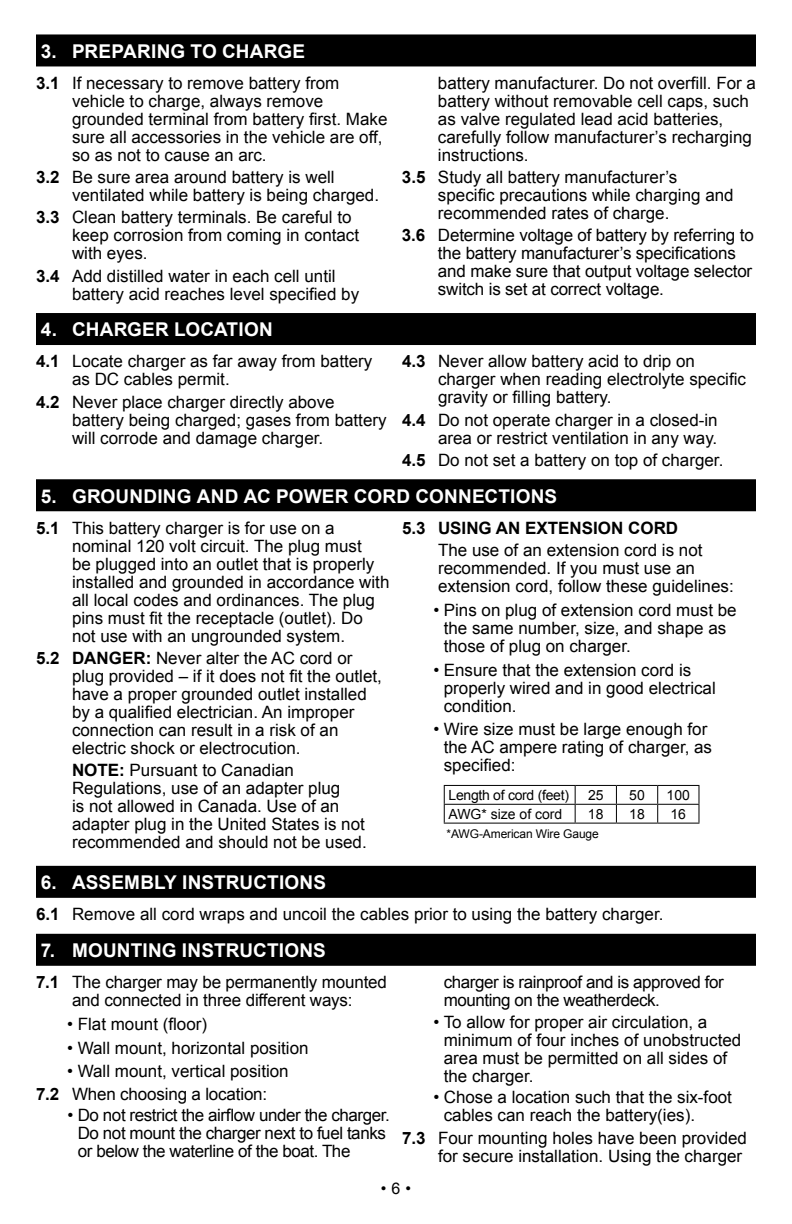
<style>
.page{position:relative;width:792px;height:1224px;background:#fff}
.page>*{position:absolute;margin:0;border:0;box-sizing:border-box;transform-origin:0 0}
.t1{font:700 19px "Arial";letter-spacing:.01em;color:#fff}
.t2{font:17px/18px "Arial";color:#000}
.t3{font:17px/18px "Arial";letter-spacing:-.025em;color:#000}
.t4{font:700 17px "Arial";color:#000}
.t5{font:16px "Arial";color:#000}
.t6{font:14px "Arial";color:#000}
.t7{font:14px "Arial";letter-spacing:-.02em;color:#000}
.t8{font:12px "Arial";letter-spacing:-.01em;color:#000}
.s1{font-weight:700}
</style>
<div class="page">
<div style="left:36px;top:34px;width:720px;height:32px;background:#000"></div>
<div style="left:36px;top:313px;width:720px;height:32px;background:#000"></div>
<div style="left:36px;top:479px;width:720px;height:32px;background:#000"></div>
<hr style="left:444px;top:823px;width:131px;height:1px;background:#000">
<hr style="left:444px;top:785px;width:131px;height:1px;background:#000">
<svg style="left:444px;top:786px;width:1px;height:37px"></svg>
<hr style="left:444px;top:804px;width:131px;height:1px;background:#000">
<hr style="left:575px;top:804px;width:41px;height:1px;background:#000">
<hr style="left:616px;top:804px;width:42px;height:1px;background:#000">
<hr style="left:658px;top:804px;width:41px;height:1px;background:#000">
<hr style="left:658px;top:785px;width:41px;height:1px;background:#000">
<svg style="left:698px;top:786px;width:1px;height:37px"></svg>
<hr style="left:658px;top:823px;width:41px;height:1px;background:#000">
<hr style="left:616px;top:785px;width:42px;height:1px;background:#000">
<svg style="left:657px;top:786px;width:1px;height:37px"></svg>
<hr style="left:616px;top:823px;width:42px;height:1px;background:#000">
<hr style="left:575px;top:785px;width:41px;height:1px;background:#000">
<svg style="left:575px;top:786px;width:1px;height:37px"></svg>
<svg style="left:616px;top:786px;width:1px;height:37px"></svg>
<hr style="left:575px;top:823px;width:41px;height:1px;background:#000">
<div style="left:36px;top:866px;width:720px;height:32px;background:#000"></div>
<div style="left:36px;top:934px;width:720px;height:32px;background:#000"></div>
<p class="t1" style="left:41px;top:39px;width:266px">3. PREPARING TO CHARGE</p>
<p class="t2" style="left:72px;top:74px;width:317px;text-indent:-36px"><span class="s1">3.1</span> If necessary to remove battery from vehicle to charge, always remove grounded terminal from battery first. Make sure all accessories in the vehicle are off, so as not to cause an arc.</p>
<p class="t2" style="left:72px;top:168px;width:309px;text-indent:-36px"><span class="s1">3.2</span> Be sure area around battery is well ventilated while battery is being charged.</p>
<p class="t2" style="left:72px;top:209px;width:289px;text-indent:-36px"><span class="s1">3.3</span> Clean battery terminals. Be careful to keep corrosion from coming in contact with eyes.</p>
<p class="t2" style="left:72px;top:267px;width:289px;text-indent:-36px"><span class="s1">3.4</span> Add distilled water in each cell until battery acid reaches level specified by</p>
<p class="t2" style="left:438px;top:74px;width:319px">battery manufacturer. Do not overfill. For a battery without removable cell caps, such as valve regulated lead acid batteries, carefully follow manufacturer’s recharging instructions.</p>
<p class="t2" style="left:438px;top:168px;width:297px;text-indent:-36px"><span class="s1">3.5</span> Study all battery manufacturer’s specific precautions while charging and recommended rates of charge.</p>
<p class="t2" style="left:438px;top:227px;width:317px;text-indent:-36px"><span class="s1">3.6</span> Determine voltage of battery by referring to the battery manufacturer’s specifications and make sure that output voltage selector switch is set at correct voltage.</p>
<p class="t1" style="left:41px;top:317px;width:233px">4. CHARGER LOCATION</p>
<p class="t2" style="left:72px;top:353px;width:302px;text-indent:-36px"><span class="s1">4.1</span> Locate charger as far away from battery as DC cables permit.</p>
<p class="t2" style="left:72px;top:393px;width:316px;text-indent:-36px"><span class="s1">4.2</span> Never place charger directly above battery being charged; gases from battery will corrode and damage charger.</p>
<p class="t2" style="left:438px;top:353px;width:310px;text-indent:-36px"><span class="s1">4.3</span> Never allow battery acid to drip on charger when reading electrolyte specific gravity or filling battery.</p>
<p class="t2" style="left:402px;top:411px;width:317px;text-align:right"><span class="s1">4.4</span> Do not operate charger in a closed-in area or restrict ventilation in any way.</p>
<p class="t2" style="left:402px;top:451px;width:323px"><span class="s1">4.5</span> Do not set a battery on top of charger.</p>
<p class="t1" style="left:41px;top:483px;width:518px">5. GROUNDING AND AC POWER CORD CONNECTIONS</p>
<p class="t2" style="left:72px;top:519px;width:319px;text-indent:-36px"><span class="s1">5.1</span> This battery charger is for use on a nominal 120 volt circuit. The plug must<br>be plugged into an outlet that is properly installed and grounded in accordance with all local codes and ordinances. The plug pins must fit the receptacle (outlet). Do not use with an ungrounded system.</p>
<p class="t2" style="left:72px;top:649px;width:311px;text-indent:-36px"><span class="s1">5.2 DANGER:</span> Never alter the AC cord or plug provided – if it does not fit the outlet, have a proper grounded outlet installed by a qualified electrician. An improper connection can result in a risk of an electric shock or electrocution.</p>
<p class="t2" style="left:72px;top:761px;width:296px"><span class="s1">NOTE:</span> Pursuant to Canadian Regulations, use of an adapter plug<br>is not allowed in Canada. Use of an adapter plug in the United States is not recommended and should not be used.</p>
<p class="t4" style="left:402px;top:516px;width:278px">5.3 USING AN EXTENSION CORD</p>
<p class="t2" style="left:438px;top:541px;width:297px">The use of an extension cord is not recommended. If you must use an extension cord, follow these guidelines:</p>
<p class="t2" style="left:444px;top:601px;width:294px;text-indent:-10px">• Pins on plug of extension cord must be the same number, size, and shape as those of plug on charger.</p>
<p class="t2" style="left:444px;top:661px;width:274px;text-indent:-10px">• Ensure that the extension cord is properly wired and in good electrical condition.</p>
<p class="t2" style="left:444px;top:720px;width:270px;text-indent:-10px">• Wire size must be large enough for the AC ampere rating of charger, as specified:</p>
<p class="t7" style="left:449px;top:786px;width:122px">Length of cord (feet)</p>
<p class="t6" style="left:588px;top:786px;width:17px">25</p>
<p class="t6" style="left:629px;top:786px;width:17px">50</p>
<p class="t6" style="left:667px;top:786px;width:25px">100</p>
<p class="t6" style="left:449px;top:805px;width:115px">AWG* size of cord</p>
<p class="t6" style="left:588px;top:805px;width:17px">18</p>
<p class="t6" style="left:629px;top:805px;width:17px">18</p>
<p class="t6" style="left:671px;top:805px;width:17px">16</p>
<p class="t8" style="left:447px;top:826px;width:154px">*AWG-American Wire Gauge</p>
<p class="t1" style="left:41px;top:870px;width:287px">6. ASSEMBLY INSTRUCTIONS</p>
<p class="t2" style="left:36px;top:905px;width:629px"><span class="s1">6.1</span> Remove all cord wraps and uncoil the cables prior to using the battery charger.</p>
<p class="t1" style="left:41px;top:938px;width:287px">7. MOUNTING INSTRUCTIONS</p>
<p class="t2" style="left:36px;top:973px;width:352px;text-align:center"><span class="s1">7.1</span> The charger may be permanently mounted and connected in three different ways:</p>
<p class="t2" style="left:67px;top:1015px;width:141px">• Flat mount (floor)</p>
<p class="t2" style="left:67px;top:1039px;width:243px">• Wall mount, horizontal position</p>
<p class="t2" style="left:36px;top:1060px;width:254px;line-height:22.4px;text-indent:31px">• Wall mount, vertical position<br><span class="s1">7.2</span> When choosing a location:</p>
<p class="t3" style="left:78px;top:1107px;width:313px;text-indent:-10px">• Do not restrict the airflow under the charger.<br>Do not mount the charger next to fuel tanks or below the waterline of the boat. The</p>
<p class="t3" style="left:444px;top:973px;width:282px">charger is rainproof and is approved for mounting on the weatherdeck.</p>
<p class="t2" style="left:444px;top:1013px;width:299px;text-indent:-10px">• To allow for proper air circulation, a minimum of four inches of unobstructed area must be permitted on all sides of the charger.</p>
<p class="t2" style="left:444px;top:1089px;width:290px;text-indent:-10px">• Chose a location such that the six-foot cables can reach the battery(ies).</p>
<p class="t2" style="left:402px;top:1129px;width:346px;text-align:right"><span class="s1">7.3</span> Four mounting holes have been provided for secure installation. Using the charger</p>
<p class="t5" style="left:381px;top:1178px;width:32px">•6•</p>
</div>
